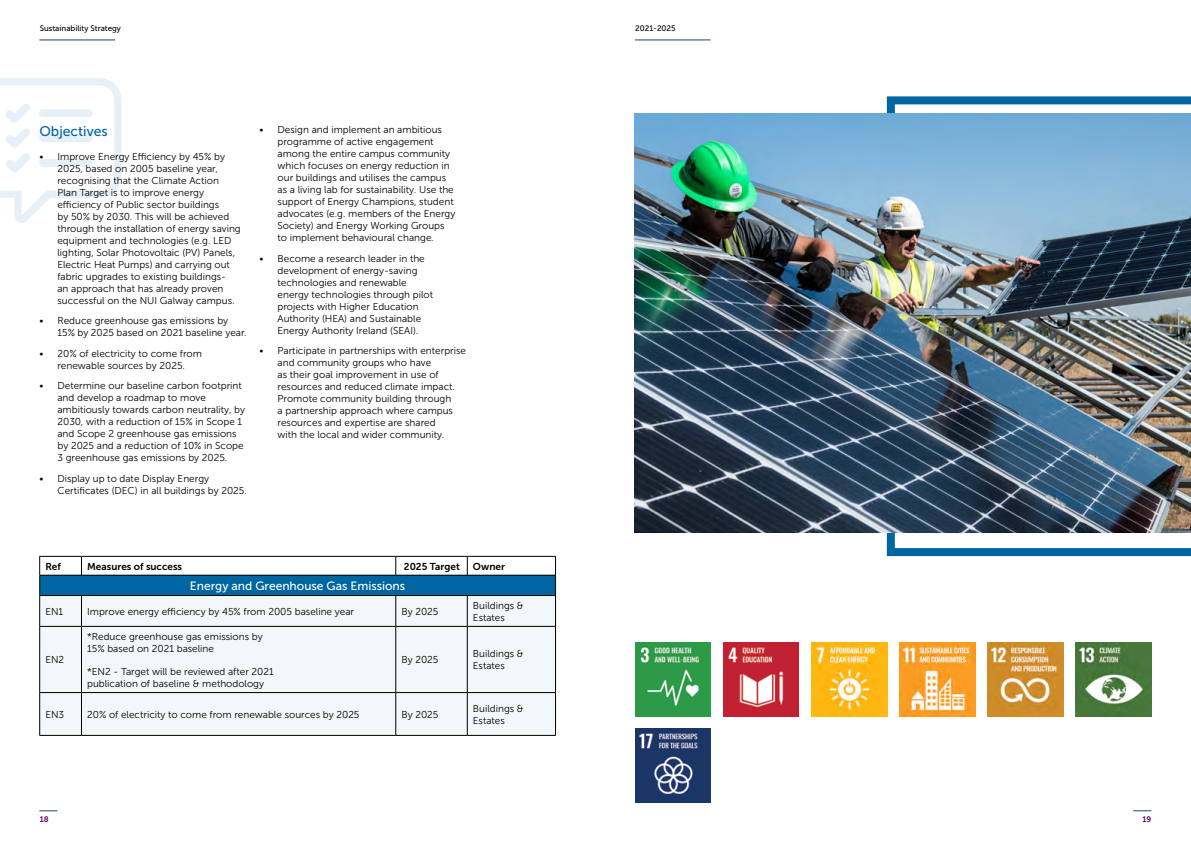
<style>
.page{position:relative;width:1191px;height:842px;background:#fff}
.page>*{position:absolute;margin:0;border:0;box-sizing:border-box;transform-origin:0 0}
.t1{font:14px "Museo Sans 500";color:#0066a1}
.t2{font:12px "Museo Sans 500";color:#fff}
.t3{font:10px/12px "Museo Sans 300";color:#000}
.t4{font:10px "Museo Sans 700";color:#000}
.t5{font:8px "Museo Sans 500";color:#000}
.t6{font:8px "Museo Sans 700";color:#630460}
</style>
<div class="page">
<svg style="left:0;top:78px;width:121px;height:145px"></svg>
<svg style="left:883px;top:96px;width:308px;height:461px"></svg>
<img style="left:635px;top:114px;width:556px;height:419px">
<div style="left:40px;top:575px;width:515px;height:20px;background:#0066a1"></div>
<div style="left:40px;top:596px;width:515px;height:139px;background:#f2f7fa"></div>
<svg style="left:81px;top:557px;width:1px;height:18px"></svg>
<svg style="left:395px;top:557px;width:1px;height:18px"></svg>
<hr style="left:39px;top:575px;width:42px;height:1px;background:#000">
<hr style="left:81px;top:575px;width:315px;height:1px;background:#000">
<hr style="left:396px;top:575px;width:71px;height:1px;background:#000">
<hr style="left:467px;top:575px;width:89px;height:1px;background:#000">
<hr style="left:39px;top:595px;width:42px;height:1px;background:#000">
<hr style="left:81px;top:595px;width:315px;height:1px;background:#000">
<hr style="left:81px;top:596px;width:1px;height:30px;background:#000">
<hr style="left:396px;top:595px;width:71px;height:1px;background:#000">
<hr style="left:395px;top:596px;width:1px;height:30px;background:#000">
<hr style="left:467px;top:595px;width:89px;height:1px;background:#000">
<hr style="left:39px;top:626px;width:42px;height:1px;background:#000">
<hr style="left:81px;top:626px;width:315px;height:1px;background:#000">
<hr style="left:81px;top:627px;width:1px;height:65px;background:#000">
<hr style="left:396px;top:626px;width:71px;height:1px;background:#000">
<hr style="left:395px;top:627px;width:1px;height:65px;background:#000">
<hr style="left:467px;top:626px;width:89px;height:1px;background:#000">
<hr style="left:81px;top:693px;width:1px;height:42px;background:#000">
<hr style="left:467px;top:692px;width:89px;height:1px;background:#000">
<hr style="left:467px;top:735px;width:89px;height:1px;background:#000">
<hr style="left:39px;top:556px;width:42px;height:1px;background:#000">
<hr style="left:81px;top:556px;width:315px;height:1px;background:#000">
<hr style="left:396px;top:556px;width:71px;height:1px;background:#000">
<hr style="left:467px;top:556px;width:89px;height:1px;background:#000">
<svg style="left:467px;top:557px;width:1px;height:18px"></svg>
<svg style="left:39px;top:557px;width:1px;height:38px"></svg>
<svg style="left:555px;top:557px;width:1px;height:38px"></svg>
<hr style="left:39px;top:596px;width:1px;height:30px;background:#000">
<hr style="left:467px;top:596px;width:1px;height:30px;background:#000">
<hr style="left:555px;top:596px;width:1px;height:30px;background:#000">
<hr style="left:39px;top:627px;width:1px;height:65px;background:#000">
<hr style="left:467px;top:627px;width:1px;height:65px;background:#000">
<hr style="left:555px;top:627px;width:1px;height:65px;background:#000">
<hr style="left:555px;top:693px;width:1px;height:42px;background:#000">
<hr style="left:39px;top:692px;width:42px;height:1px;background:#000">
<hr style="left:39px;top:693px;width:1px;height:42px;background:#000">
<hr style="left:81px;top:692px;width:315px;height:1px;background:#000">
<hr style="left:39px;top:735px;width:42px;height:1px;background:#000">
<hr style="left:81px;top:735px;width:315px;height:1px;background:#000">
<hr style="left:396px;top:692px;width:71px;height:1px;background:#000">
<hr style="left:395px;top:693px;width:1px;height:42px;background:#000">
<hr style="left:467px;top:693px;width:1px;height:42px;background:#000">
<hr style="left:396px;top:735px;width:71px;height:1px;background:#000">
<img style="left:635px;top:642px;width:75px;height:74px">
<img style="left:723px;top:642px;width:75px;height:74px">
<img style="left:811px;top:642px;width:76px;height:74px">
<img style="left:899px;top:642px;width:76px;height:74px">
<img style="left:987px;top:642px;width:76px;height:74px">
<img style="left:1076px;top:642px;width:75px;height:74px">
<img style="left:635px;top:728px;width:75px;height:74px">
<svg style="left:40px;top:810px;width:17px;height:1px"></svg>
<hr style="left:40px;top:40px;width:75px;height:1px;background:#254467">
<hr style="left:635px;top:40px;width:75px;height:1px;background:#254467">
<svg style="left:1133px;top:810px;width:18px;height:1px"></svg>
<p class="t5" style="left:40px;top:24px;width:83px">Sustainability Strategy</p>
<h1 class="t1" style="left:39px;top:124px;width:70px">Objectives</h1>
<p class="t3" style="left:57px;top:150px;width:185px;text-indent:-18px">• Improve Energy Efficiency by 45% by 2025, based on 2005 baseline year, recognising that the Climate Action Plan Target is to improve energy efficiency of Public sector buildings<br>by 50% by 2030. This will be achieved through the installation of energy saving equipment and technologies (e.g. LED lighting, Solar Photovoltaic (PV) Panels, Electric Heat Pumps) and carrying out fabric upgrades to existing buildings-<br>an approach that has already proven successful on the NUI Galway campus.</p>
<p class="t3" style="left:57px;top:315px;width:191px;text-indent:-18px">• Reduce greenhouse gas emissions by<br>15% by 2025 based on 2021 baseline year.</p>
<p class="t3" style="left:39px;top:347px;width:164px;text-align:center">• 20% of electricity to come from renewable sources by 2025.</p>
<p class="t3" style="left:57px;top:380px;width:189px;text-indent:-18px">• Determine our baseline carbon footprint and develop a roadmap to move ambitiously towards carbon neutrality, by 2030, with a reduction of 15% in Scope 1 and Scope 2 greenhouse gas emissions by 2025 and a reduction of 10% in Scope 3 greenhouse gas emissions by 2025.</p>
<p class="t3" style="left:57px;top:472px;width:191px;text-indent:-18px">• Display up to date Display Energy<br>Certificates (DEC) in all buildings by 2025.</p>
<p class="t3" style="left:277px;top:124px;width:179px;text-indent:-18px">• Design and implement an ambitious programme of active engagement among the entire campus community which focuses on energy reduction in our buildings and utilises the campus as a living lab for sustainability. Use the support of Energy Champions, student advocates (e.g. members of the Energy Society) and Energy Working Groups to implement behavioural change.</p>
<p class="t3" style="left:277px;top:252px;width:157px;text-indent:-18px">• Become a research leader in the development of energy-saving technologies and renewable energy technologies through pilot projects with Higher Education<br>Authority (HEA) and Sustainable<br>Energy Authority Ireland (SEAI).</p>
<p class="t3" style="left:277px;top:345px;width:190px;text-indent:-18px">• Participate in partnerships with enterprise and community groups who have<br>as their goal improvement in use of resources and reduced climate impact.<br>Promote community building through<br>a partnership approach where campus resources and expertise are shared<br>with the local and wider community.</p>
<p class="t4" style="left:45px;top:560px;width:17px">Ref</p>
<p class="t4" style="left:87px;top:560px;width:96px">Measures of success</p>
<p class="t4" style="left:404px;top:560px;width:58px">2025 Target</p>
<p class="t4" style="left:473px;top:560px;width:33px">Owner</p>
<p class="t2" style="left:190px;top:579px;width:217px">Energy and Greenhouse Gas Emissions</p>
<p class="t3" style="left:45px;top:605px;width:19px">EN1</p>
<p class="t3" style="left:87px;top:605px;width:268px">Improve energy efficiency by 45% from 2005 baseline year</p>
<p class="t3" style="left:401px;top:605px;width:39px">By 2025</p>
<p class="t3" style="left:473px;top:599px;width:52px">Buildings &amp;<br>Estates</p>
<p class="t3" style="left:45px;top:654px;width:20px">EN2</p>
<p class="t3" style="left:87px;top:630px;width:177px">*Reduce greenhouse gas emissions by<br>15% based on 2021 baseline</p>
<p class="t3" style="left:87px;top:665px;width:188px">*EN2 - Target will be reviewed after 2021 publication of baseline &amp; methodology</p>
<p class="t3" style="left:401px;top:654px;width:39px">By 2025</p>
<p class="t3" style="left:473px;top:648px;width:52px">Buildings &amp;<br>Estates</p>
<p class="t3" style="left:45px;top:708px;width:20px">EN3</p>
<p class="t3" style="left:87px;top:708px;width:274px">20% of electricity to come from renewable sources by 2025</p>
<p class="t3" style="left:401px;top:708px;width:39px">By 2025</p>
<p class="t3" style="left:473px;top:702px;width:52px">Buildings &amp;<br>Estates</p>
<p class="t5" style="left:635px;top:24px;width:42px">2021-2025</p>
<p class="t6" style="left:40px;top:815px;width:10px">18</p>
<p class="t6" style="left:1142px;top:815px;width:10px">19</p>
</div>
